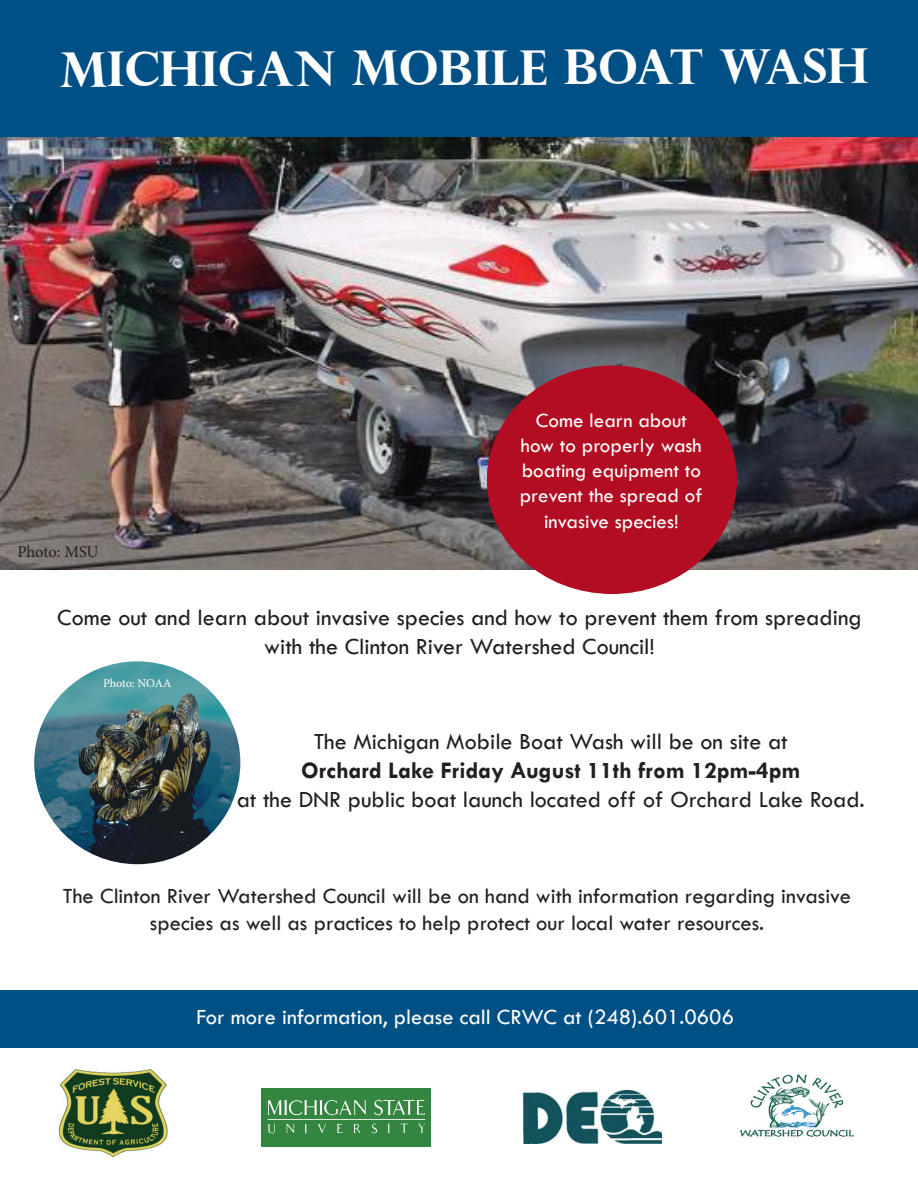
<style>
.page{position:relative;width:918px;height:1188px;background:#fff}
.page>*{position:absolute;margin:0;border:0;box-sizing:border-box;transform-origin:0 0}
.t1{font:700 48px "Perpetua Titling";letter-spacing:-.005em;color:#fff}
.t2{font:24px/28.8px "Tw Cen";color:#231f20;text-align:center}
.t3{font:700 24px "Tw Cen";color:#231f20}
.t4{font:22.5px/27px "Tw Cen";color:#231f20;text-align:center}
.t5{font:22.5px "Tw Cen";color:#fff}
.t6{font:21px/25.2px "Tw Cen";color:#fff;text-align:center}
.t7{font:16.5px "Minion Pro";letter-spacing:-.005em;color:#231f20}
.t8{font:12px "Minion Pro";letter-spacing:-.005em;color:#fff}
</style>
<div class="page">
<img style="left:0;top:136px;width:918px;height:433px">
<div style="left:0;top:0;width:918px;height:136px;background:#005085"></div>
<div style="left:487px;top:366px;width:250px;height:228px;background:#b20d22;border-radius:50%"></div>
<img style="left:34px;top:661px;width:206px;height:203px">
<img style="left:741px;top:1074px;width:112px;height:63px">
<div style="left:0;top:990px;width:918px;height:58px;background:#005085"></div>
<img style="left:523px;top:1091px;width:138px;height:53px">
<img style="left:261px;top:1089px;width:169px;height:57px">
<img style="left:58px;top:1069px;width:110px;height:88px">
<h1 class="t1" style="left:60px;top:38px;width:810px">MICHIGAN MOBILE BOAT WASH</h1>
<p class="t7" style="left:17px;top:541px;width:83px">Photo: MSU</p>
<p class="t6" style="left:520px;top:408px;width:184px">Come learn about how to properly wash boating equipment to prevent the spread of invasive species!</p>
<p class="t2" style="left:57px;top:603px;width:806px">Come out and learn about invasive species and how to prevent them from spreading with the Clinton River Watershed Council!</p>
<p class="t8" style="left:103px;top:675px;width:70px">Photo: NOAA</p>
<p class="t2" style="left:314px;top:727px;width:476px">The Michigan Mobile Boat Wash will be on site at</p>
<p class="t3" style="left:301px;top:756px;width:501px">Orchard Lake Friday August 11th from 12pm-4pm</p>
<p class="t2" style="left:237px;top:785px;width:630px">at the DNR public boat launch located off of Orchard Lake Road.</p>
<p class="t4" style="left:63px;top:883px;width:790px">The Clinton River Watershed Council will be on hand with information regarding invasive species as well as practices to help protect our local water resources.</p>
<p class="t5" style="left:196px;top:1003px;width:539px">For more information, please call CRWC at (248).601.0606</p>
</div>
